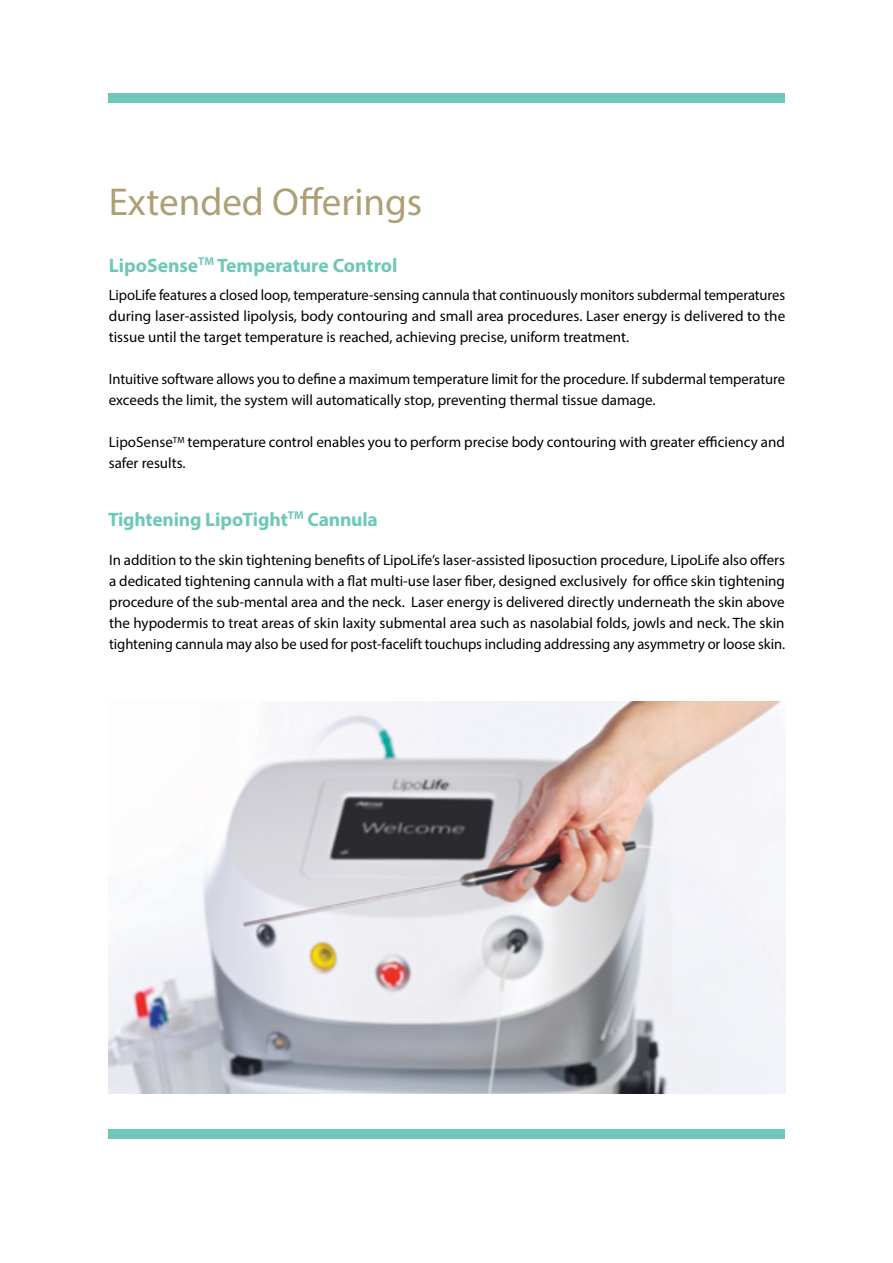
<style>
.page{position:relative;width:893px;height:1263px;background:#fff}
.page>*{position:absolute;margin:0;border:0;box-sizing:border-box;transform-origin:0 0}
.t1{font:39px "Myriad Pro";color:#ada074}
.t2{font:700 19.5px "Myriad Pro";letter-spacing:-.005em;color:#6ec8b8}
.t3{font:15px/21px "Myriad Pro";color:#000;text-align:justify}
</style>
<div class="page">
<div style="left:108px;top:93px;width:677px;height:9px;background:#6ec8b8"></div>
<img style="left:108px;top:702px;width:677px;height:392px">
<div style="left:108px;top:1129px;width:677px;height:9px;background:#6ec8b8"></div>
<h1 class="t1" style="left:109px;top:177px;width:315px">Extended Offerings</h1>
<h2 class="t2" style="left:109px;top:253px;width:290px">LipoSense<sup>TM</sup> Temperature Control</h2>
<p class="t3" style="left:109px;top:284px;width:678px">LipoLife features a closed loop, temperature-sensing cannula that continuously monitors subdermal temperatures during laser-assisted lipolysis, body contouring and small area procedures. Laser energy is delivered to the tissue until the target temperature is reached, achieving precise, uniform treatment.</p>
<p class="t3" style="left:109px;top:368px;width:678px">Intuitive software allows you to define a maximum temperature limit for the procedure. If subdermal temperature exceeds the limit, the system will automatically stop, preventing thermal tissue damage.</p>
<p class="t3" style="left:109px;top:431px;width:678px">LipoSense<sup>TM</sup> temperature control enables you to perform precise body contouring with greater efficiency and safer results.</p>
<h2 class="t2" style="left:108px;top:507px;width:271px">Tightening LipoTight<sup>TM</sup> Cannula</h2>
<p class="t3" style="left:109px;top:549px;width:677px">In addition to the skin tightening benefits of LipoLife’s laser-assisted liposuction procedure, LipoLife also offers a dedicated tightening cannula with a flat multi-use laser fiber, designed exclusively for office skin tightening procedure of the sub-mental area and the neck. Laser energy is delivered directly underneath the skin above the hypodermis to treat areas of skin laxity submental area such as nasolabial folds, jowls and neck. The skin tightening cannula may also be used for post-facelift touchups including addressing any asymmetry or loose skin.</p>
</div>
